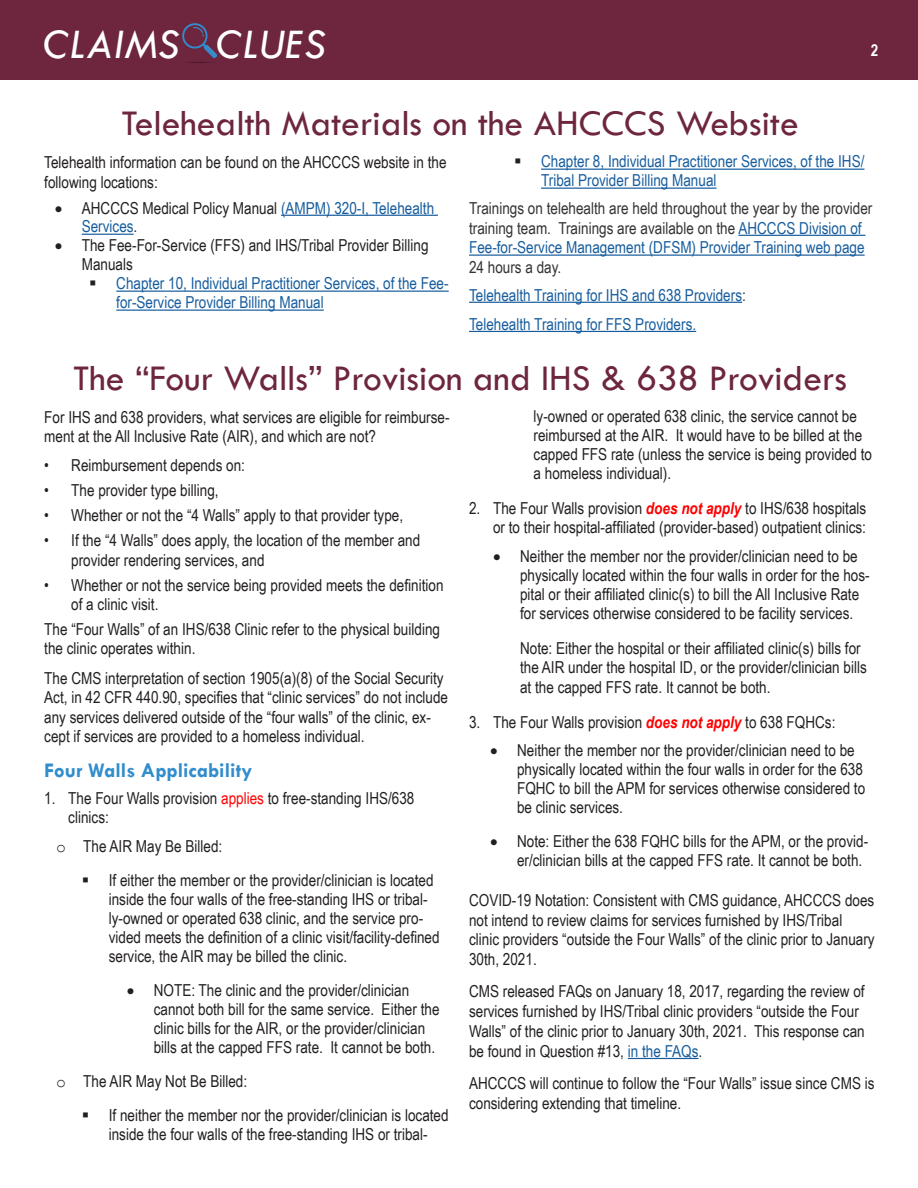
<style>
.page{position:relative;width:918px;height:1188px;background:#fff}
.page>*{position:absolute;margin:0;border:0;box-sizing:border-box;transform-origin:0 0}
.t1{font:italic 43.65px "Tw Cen";color:#fff}
.Main_red_headline{font:37.5px "Tw Cen";color:#6d263e}
.Main_red_headline-2{font:700 21px "Tw Cen";color:#318dcc}
.Paragraph_Style_4{font:16.5px/19px "Arial Narrow";color:#231f20}
.Normal__Web{font:16.5px/19.8px "Arial Narrow";color:#231f20}
.Normal__Web-2{font:16.5px/19px "Arial Narrow";color:#175d9e}
.Normal__Web-3{font:16.5px/19.8px "Arial Narrow";color:#333}
.t2{font:700 16.5px "Arial Narrow";color:#fff}
.s1{color:#231f20}
.s2{color:#175d9e}
.s3{color:#333}
.s4{color:#f00}
.s5{font-family:"Courier New"}
.s6{font-weight:700;font-style:italic;color:#f00}
</style>
<div class="page">
<div style="left:0;top:0;width:918px;height:79px;background:#6d263e"></div>
<svg style="left:182px;top:23px;width:35px;height:40px"></svg>
<hr style="left:281px;top:215px;width:157px;height:1px;background:#175d9e">
<hr style="left:82px;top:234px;width:52px;height:1px;background:#175d9e">
<hr style="left:116px;top:291px;width:333px;height:1px;background:#175d9e">
<hr style="left:116px;top:310px;width:208px;height:1px;background:#175d9e">
<hr style="left:541px;top:169px;width:323px;height:1px;background:#175d9e">
<hr style="left:541px;top:188px;width:176px;height:1px;background:#175d9e">
<hr style="left:738px;top:235px;width:127px;height:1px;background:#175d9e">
<hr style="left:469px;top:255px;width:396px;height:1px;background:#175d9e">
<hr style="left:469px;top:302px;width:273px;height:1px;background:#175d9e">
<hr style="left:469px;top:331px;width:227px;height:1px;background:#175d9e">
<hr style="left:628px;top:1058px;width:71px;height:1px;background:#175d9e">
<h1 class="t1" style="left:43px;top:18px;width:285px">CLAIMS CLUES</h1>
<p class="t2" style="left:871px;top:38px;width:9px">2</p>
<p class="Main_red_headline" style="left:121px;top:101px;width:679px">Telehealth Materials on the AHCCCS Website</p>
<p class="Paragraph_Style_4" style="left:44px;top:152px;width:404px;line-height:19.8px">Telehealth information can be found on the AHCCCS website in the following locations:</p>
<p class="Normal__Web-2" style="left:82px;top:198px;width:354px;text-indent:-27px"><span class="s1">• AHCCCS Medical Policy Manual</span> (AMPM) 320-I, Telehealth<br>Services<span class="s1">.</span></p>
<p class="Paragraph_Style_4" style="left:82px;top:236px;width:348px;text-indent:-27px">• The Fee-For-Service (FFS) and IHS/Tribal Provider Billing<br>Manuals</p>
<p class="Normal__Web-2" style="left:116px;top:273px;width:334px;text-indent:-27px"><span class="s1">▪</span> Chapter 10, Individual Practitioner Services, of the Fee&shy;for-Service Provider Billing Manual</p>
<p class="Normal__Web-2" style="left:541px;top:152px;width:325px;text-indent:-27px"><span class="s1">▪</span> Chapter 8, Individual Practitioner Services, of the IHS/<br>Tribal Provider Billing Manual</p>
<p class="Normal__Web-3" style="left:469px;top:197px;width:405px">Trainings on telehealth are held throughout the year by the provider training team. Trainings are available on the <span class="s2">AHCCCS Division of Fee-for-Service Management (DFSM) Provider Training web page </span>24 hours a day.</p>
<p class="Normal__Web-2" style="left:469px;top:285px;width:278px">Telehealth Training for IHS and 638 Providers<span class="s3">:</span></p>
<p class="Normal__Web-2" style="left:469px;top:314px;width:229px">Telehealth Training for FFS Providers.</p>
<p class="Main_red_headline" style="left:73px;top:355px;width:776px">The “Four Walls” Provision and IHS &amp; 638 Providers</p>
<p class="Paragraph_Style_4" style="left:44px;top:407px;width:407px;line-height:19.5px">For IHS and 638 providers, what services are eligible for reimburse&shy;ment at the All Inclusive Rate (AIR), and which are not?</p>
<p class="Paragraph_Style_4" style="left:44px;top:456px;width:202px">• Reimbursement depends on:</p>
<p class="Paragraph_Style_4" style="left:44px;top:480px;width:176px">• The provider type billing,</p>
<p class="Paragraph_Style_4" style="left:44px;top:505px;width:360px">• Whether or not the “4 Walls” apply to that provider type,</p>
<p class="Paragraph_Style_4" style="left:71px;top:530px;width:351px;line-height:19.5px;text-indent:-27px">• If the “4 Walls” does apply, the location of the member and provider rendering services, and</p>
<p class="Paragraph_Style_4" style="left:71px;top:574px;width:374px;line-height:19.5px;text-indent:-27px">• Whether or not the service being provided meets the definition of a clinic visit.</p>
<p class="Paragraph_Style_4" style="left:44px;top:619px;width:397px;line-height:19.5px">The “Four Walls” of an IHS/638 Clinic refer to the physical building the clinic operates within.</p>
<p class="Paragraph_Style_4" style="left:44px;top:668px;width:405px;line-height:19.5px">The CMS interpretation of section 1905(a)(8) of the Social Security Act, in 42 CFR 440.90, specifies that “clinic services” do not include any services delivered outside of the “four walls” of the clinic, ex&shy;cept if services are provided to a homeless individual.</p>
<p class="Main_red_headline-2" style="left:44px;top:758px;width:210px">Four Walls Applicability</p>
<p class="Paragraph_Style_4" style="left:68px;top:787px;width:348px;line-height:19.5px;text-indent:-24px">1. The Four Walls provision <span class="s4">applies</span> to free-standing IHS/638 clinics:</p>
<p class="Paragraph_Style_4" style="left:56px;top:836px;width:168px"><span class="s5">o</span> The AIR May Be Billed:</p>
<p class="Paragraph_Style_4" style="left:109px;top:870px;width:332px;text-indent:-27px">▪ If either the member or the provider/clinician is located inside the four walls of the free-standing IHS or tribal&shy;ly-owned or operated 638 clinic, and the service pro&shy;vided meets the definition of a clinic visit/facility-defined service, the AIR may be billed the clinic.</p>
<p class="Paragraph_Style_4" style="left:154px;top:980px;width:287px;text-indent:-27px">• NOTE: The clinic and the provider/clinician cannot both bill for the same service. Either the clinic bills for the AIR, or the provider/clinician bills at the capped FFS rate. It cannot be both.</p>
<p class="Paragraph_Style_4" style="left:56px;top:1071px;width:192px"><span class="s5">o</span> The AIR May Not Be Billed:</p>
<p class="Paragraph_Style_4" style="left:82px;top:1105px;width:368px;text-align:center">▪ If neither the member nor the provider/clinician is located inside the four walls of the free-standing IHS or tribal-</p>
<p class="Paragraph_Style_4" style="left:534px;top:406px;width:340px">ly-owned or operated 638 clinic, the service cannot be reimbursed at the AIR. It would have to be billed at the capped FFS rate (unless the service is being provided to a homeless individual).</p>
<p class="Paragraph_Style_4" style="left:469px;top:497px;width:399px;line-height:19.5px;text-align:right">2. The Four Walls provision <span class="s6">does not apply</span> to IHS/638 hospitals or to their hospital-affiliated (provider-based) outpatient clinics:</p>
<p class="Paragraph_Style_4" style="left:520px;top:546px;width:351px;text-indent:-27px">• Neither the member nor the provider/clinician need to be physically located within the four walls in order for the hos&shy;pital or their affiliated clinic(s) to bill the All Inclusive Rate for services otherwise considered to be facility services.</p>
<p class="Paragraph_Style_4" style="left:520px;top:637px;width:348px;line-height:19.8px">Note: Either the hospital or their affiliated clinic(s) bills for the AIR under the hospital ID, or the provider/clinician bills at the capped FFS rate. It cannot be both.</p>
<p class="Paragraph_Style_4" style="left:469px;top:712px;width:368px">3. The Four Walls provision <span class="s6">does not apply</span> to 638 FQHCs:</p>
<p class="Paragraph_Style_4" style="left:517px;top:740px;width:350px;text-indent:-27px">• Neither the member nor the provider/clinician need to be physically located within the four walls in order for the 638<br>FQHC to bill the APM for services otherwise considered to be clinic services.</p>
<p class="Paragraph_Style_4" style="left:517px;top:831px;width:353px;text-indent:-27px">• Note: Either the 638 FQHC bills for the APM, or the provid&shy;er/clinician bills at the capped FFS rate. It cannot be both.</p>
<p class="Normal__Web" style="left:469px;top:890px;width:407px">COVID-19 Notation: Consistent with CMS guidance, AHCCCS does not intend to review claims for services furnished by IHS/Tribal clinic providers “outside the Four Walls” of the clinic prior to January 30th, 2021.</p>
<p class="Normal__Web" style="left:469px;top:981px;width:397px">CMS released FAQs on January 18, 2017, regarding the review of services furnished by IHS/Tribal clinic providers “outside the Four Walls” of the clinic prior to January 30th, 2021. This response can be found in Question #13, <span class="s2">in the FAQs</span>.</p>
<p class="Normal__Web" style="left:469px;top:1073px;width:407px">AHCCCS will continue to follow the “Four Walls” issue since CMS is considering extending that timeline.</p>
</div>
